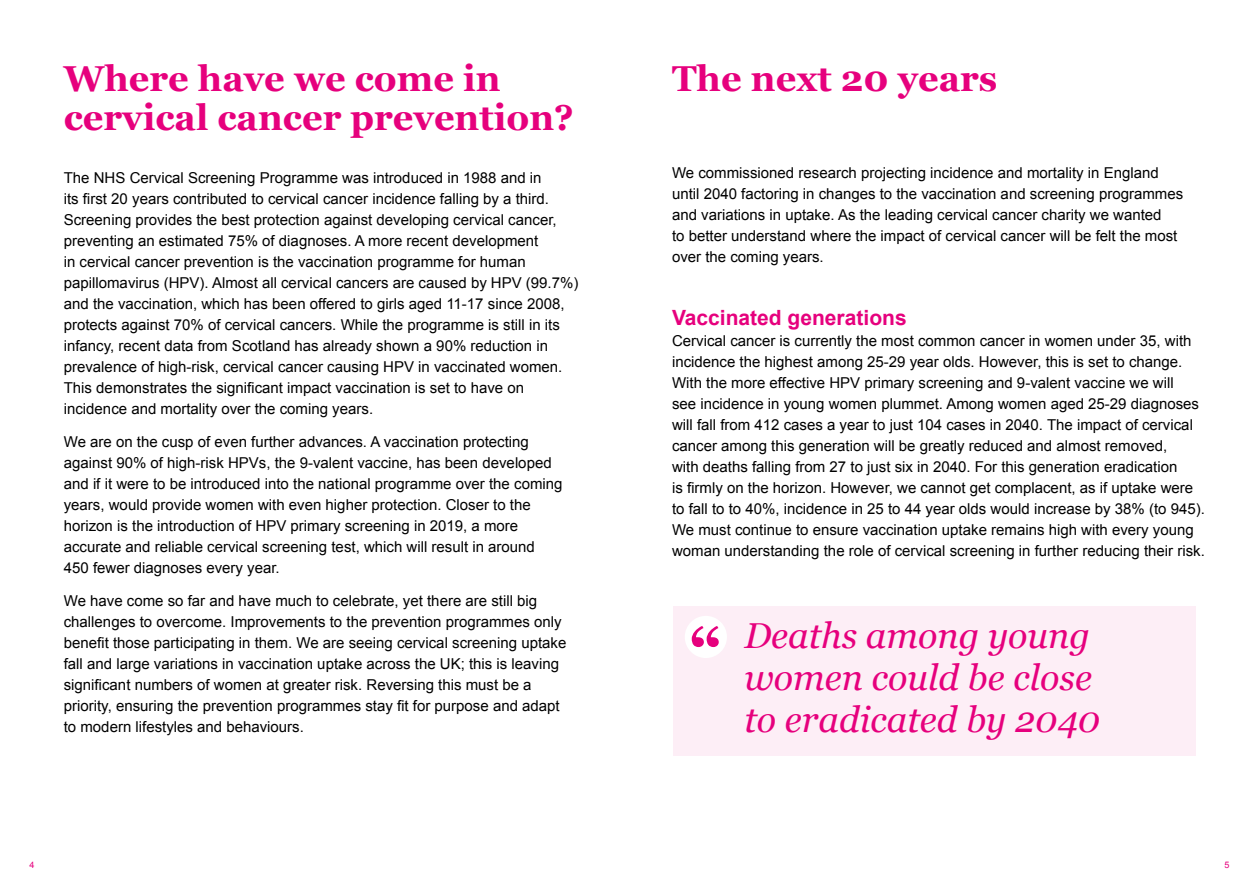
<style>
.page{position:relative;width:1259px;height:893px;background:#fff}
.page>*{position:absolute;margin:0;border:0;box-sizing:border-box;transform-origin:0 0}
.t1{font:700 36px/39px "Georgia";color:#e6007d}
.t2{font:italic 36px/42px "Georgia";color:#e6007d}
.t3{font:700 21px "Arial";color:#e6007d}
.t4{font:15px/21px "Arial";color:#000}
.t5{font:9px "Arial";color:#e6007d}
</style>
<div class="page">
<div style="left:673px;top:606px;width:522px;height:150px;background:#fdeef6"></div>
<div style="left:685px;top:616px;width:42px;height:42px;background:#fff;border-radius:50%"></div>
<svg style="left:692px;top:626px;width:27px;height:21px"></svg>
<h1 class="t1" style="left:64px;top:57px;width:512px">Where have we come in cervical cancer prevention?</h1>
<p class="t4" style="left:64px;top:167px;width:516px">The NHS Cervical Screening Programme was introduced in 1988 and in<br>its first 20 years contributed to cervical cancer incidence falling by a third.<br>Screening provides the best protection against developing cervical cancer, preventing an estimated 75% of diagnoses. A more recent development<br>in cervical cancer prevention is the vaccination programme for human papillomavirus (HPV). Almost all cervical cancers are caused by HPV (99.7%) and the vaccination, which has been offered to girls aged 11-17 since 2008, protects against 70% of cervical cancers. While the programme is still in its infancy, recent data from Scotland has already shown a 90% reduction in prevalence of high-risk, cervical cancer causing HPV in vaccinated women.<br>This demonstrates the significant impact vaccination is set to have on incidence and mortality over the coming years.</p>
<p class="t4" style="left:64px;top:431px;width:500px">We are on the cusp of even further advances. A vaccination protecting against 90% of high-risk HPVs, the 9-valent vaccine, has been developed and if it were to be introduced into the national programme over the coming years, would provide women with even higher protection. Closer to the horizon is the introduction of HPV primary screening in 2019, a more accurate and reliable cervical screening test, which will result in around 450 fewer diagnoses every year.</p>
<p class="t4" style="left:64px;top:590px;width:504px">We have come so far and have much to celebrate, yet there are still big challenges to overcome. Improvements to the prevention programmes only benefit those participating in them. We are seeing cervical screening uptake fall and large variations in vaccination uptake across the UK; this is leaving significant numbers of women at greater risk. Reversing this must be a priority, ensuring the prevention programmes stay fit for purpose and adapt to modern lifestyles and behaviours.</p>
<h1 class="t1" style="left:672px;top:57px;width:327px">The next 20 years</h1>
<p class="t4" style="left:672px;top:162px;width:513px">We commissioned research projecting incidence and mortality in England until 2040 factoring in changes to the vaccination and screening programmes and variations in uptake. As the leading cervical cancer charity we wanted<br>to better understand where the impact of cervical cancer will be felt the most over the coming years.</p>
<h2 class="t3" style="left:672px;top:304px;width:236px">Vaccinated generations</h2>
<p class="t4" style="left:672px;top:331px;width:534px">Cervical cancer is currently the most common cancer in women under 35, with incidence the highest among 25-29 year olds. However, this is set to change.<br>With the more effective HPV primary screening and 9-valent vaccine we will<br>see incidence in young women plummet. Among women aged 25-29 diagnoses will fall from 412 cases a year to just 104 cases in 2040. The impact of cervical cancer among this generation will be greatly reduced and almost removed,<br>with deaths falling from 27 to just six in 2040. For this generation eradication<br>is firmly on the horizon. However, we cannot get complacent, as if uptake were to fall to to 40%, incidence in 25 to 44 year olds would increase by 38% (to 945).<br>We must continue to ensure vaccination uptake remains high with every young woman understanding the role of cervical screening in further reducing their risk.</p>
<h1 class="t2" style="left:744px;top:614px;width:357px">Deaths among young women could be close to eradicated by 2040</h1>
<p class="t5" style="left:29px;top:859px;width:7px">4</p>
<p class="t5" style="left:1224px;top:859px;width:7px">5</p>
</div>
